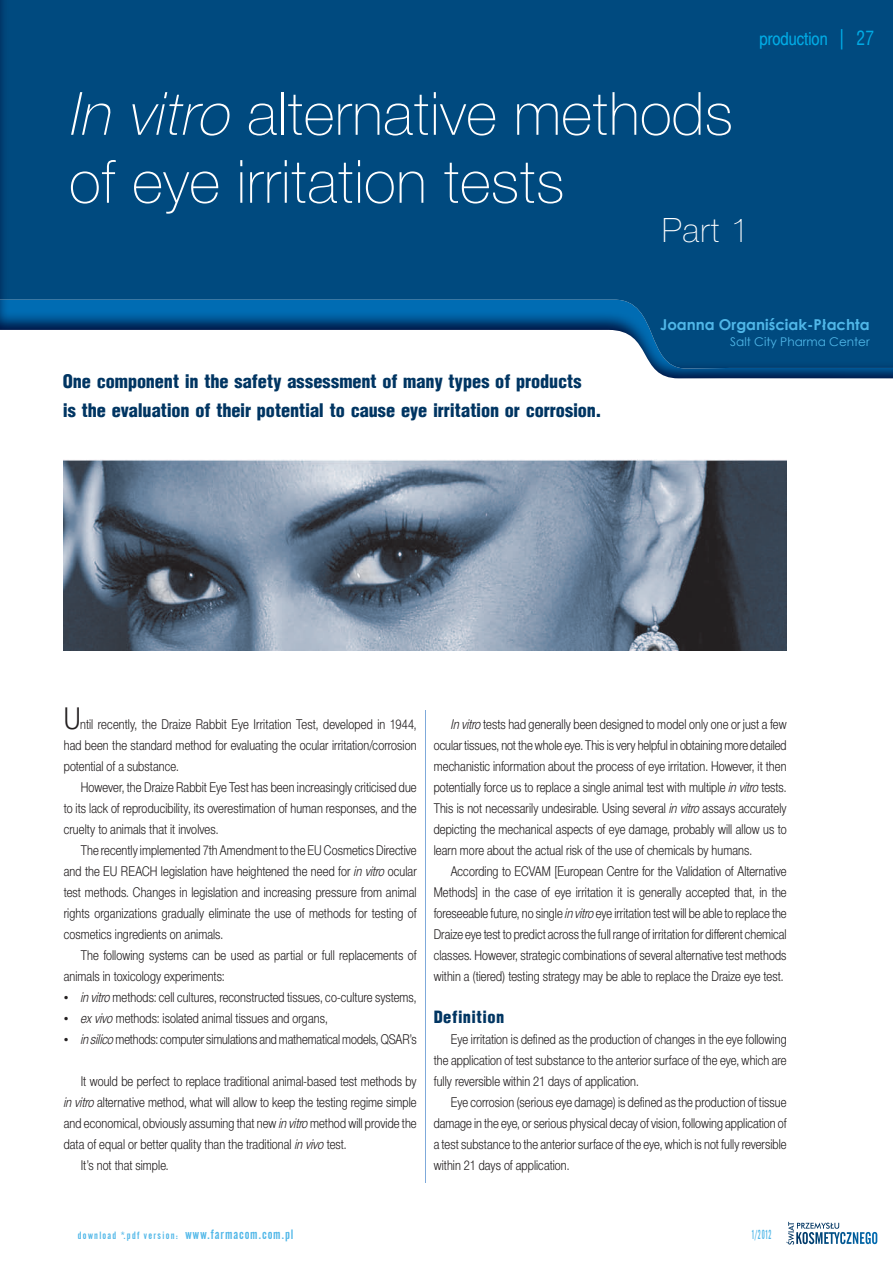
<style>
.page{position:relative;width:893px;height:1263px;background:#fff}
.page>*{position:absolute;margin:0;border:0;box-sizing:border-box;transform-origin:0 0}
.t1{font:59.1px/67.9px "Switzer EFN Thin";color:#fff}
.t2{font:33.3px "Switzer EFN Thin";color:#fff}
.t3{font:30px "Switzer Cnd EFN Light";color:#231f20}
.t4{font:900 18.3px/28.7px "Switzerland Cond";letter-spacing:-.005em;color:#003562}
.t5{font:18px "Switzer Cnd EFN";color:#00abe5}
.t6{font:900 16.5px "Switzerland Cond";letter-spacing:.025em;color:#003562}
.t7{font:700 15px "Century Gothic";color:#50b7e8}
.t8{font:13.5px/21px "Switzer Cnd EFN Light";letter-spacing:.005em;color:#231f20;text-align:justify}
.t9{font:12.9px "Alternate Gothic No 2 BT";color:#50b7e8;scale:.59 1}
.t10{font:12px "Century Gothic";color:#50b7e8}
.t11{font:10.5px "Alternate Gothic No 2 BT";letter-spacing:.125em;color:#50b7e8}
.s1{font-style:italic}
.s2{font-size:21px}
.s3{font-family:"Switzerland Condensed";font-size:19.5px}
.s4{font-family:"Times New Roman"}
.s5{font-size:13.5px}
</style>
<div class="page">
<svg style="left:786px;top:1222px;width:91px;height:23px"></svg>
<img style="left:654px;top:368px;width:239px;height:10px">
<img style="left:0;top:0;width:893px;height:368px">
<hr style="left:425px;top:710px;width:1px;height:472px;background:#7faada">
<img style="left:64px;top:459px;width:723px;height:192px">
<h1 class="t1" style="left:69px;top:79px;width:666px"><span class="s1">In vitro</span> alternative methods of eye irritation tests</h1>
<h2 class="t2" style="left:661px;top:211px;width:90px">Part 1</h2>
<h3 class="t5" style="left:759px;top:28px;width:116px">production <span class="s2">|</span> <span class="s3">27</span></h3>
<h3 class="t4" style="left:63px;top:366px;width:540px">One component in the safety assessment of many types of products<br>is the evaluation of their potential to cause eye irritation or corrosion.</h3>
<p class="t7" style="left:660px;top:313px;width:211px">Joanna Organiściak-Płachta</p>
<p class="t10" style="left:730px;top:333px;width:141px">Salt City Pharma Center</p>
<h3 class="t3" style="left:64px;top:701px;width:18px">U</h3>
<p class="t8" style="left:64px;top:713px;width:354px;text-indent:16px">ntil recently, the Draize Rabbit Eye Irritation Test, developed in 1944, had been the standard method for evaluating the ocular irritation/corrosion potential of a substance.</p>
<p class="t8" style="left:64px;top:776px;width:354px;text-indent:17px">However, the Draize Rabbit Eye Test has been increasingly criticised due to its lack of reproducibility, its overestimation of human responses, and the cruelty to animals that it involves.</p>
<p class="t8" style="left:64px;top:840px;width:354px;text-indent:17px">The recently implemented 7th Amendment to the EU Cosmetics Directive and the EU REACH legislation have heightened the need for <span class="s1">in vitro</span> ocular test methods. Changes in legislation and increasing pressure from animal rights organizations gradually eliminate the use of methods for testing of cosmetics ingredients on animals.</p>
<p class="t8" style="left:64px;top:945px;width:354px;text-indent:17px">The following systems can be used as partial or full replacements of animals in toxicology experiments:</p>
<p class="t8" style="left:64px;top:987px;width:354px"><span class="s4">•</span> <span class="s1">in vitro</span> methods: cell cultures, reconstructed tissues, co-culture systems,</p>
<p class="t8" style="left:64px;top:1008px;width:265px"><span class="s4">•</span> <span class="s1">ex vivo</span> methods: isolated animal tissues and organs,</p>
<p class="t8" style="left:64px;top:1029px;width:354px"><span class="s4">•</span> <span class="s1">in silico</span> methods: computer simulations and mathematical models, QSAR’s</p>
<p class="t8" style="left:81px;top:1071px;width:337px">It would be perfect to replace traditional animal-based test methods by</p>
<p class="t8" style="left:64px;top:1092px;width:354px"><span class="s1">in vitro</span> alternative method, what will allow to keep the testing regime simple</p>
<p class="t8" style="left:64px;top:1113px;width:354px">and economical, obviously assuming that new <span class="s1">in vitro</span> method will provide the</p>
<p class="t8" style="left:64px;top:1134px;width:284px">data of equal or better quality than the traditional <span class="s1">in vivo</span> test.</p>
<p class="t8" style="left:81px;top:1155px;width:89px">It’s not that simple.</p>
<p class="t8" style="left:434px;top:713px;width:354px;text-indent:17px"><span class="s1">In vitro</span> tests had generally been designed to model only one or just a few ocular tissues, not the whole eye. This is very helpful in obtaining more detailed mechanistic information about the process of eye irritation. However, it then potentially force us to replace a single animal test with multiple <span class="s1">in vitro</span> tests.<br>This is not necessarily undesirable. Using several <span class="s1">in vitro</span> assays accurately depicting the mechanical aspects of eye damage, probably will allow us to learn more about the actual risk of the use of chemicals by humans.</p>
<p class="t8" style="left:434px;top:860px;width:354px;text-indent:17px">According to ECVAM [European Centre for the Validation of Alternative Methods] in the case of eye irritation it is generally accepted that, in the foreseeable future, no single <span class="s1">in vitro</span> eye irritation test will be able to replace the Draize eye test to predict across the full range of irritation for different chemical classes. However, strategic combinations of several alternative test methods within a (tiered) testing strategy may be able to replace the Draize eye test.</p>
<p class="t6" style="left:434px;top:1006px;width:72px">Definition</p>
<p class="t8" style="left:434px;top:1028px;width:354px;text-indent:17px">Eye irritation is defined as the production of changes in the eye following the application of test substance to the anterior surface of the eye, which are fully reversible within 21 days of application.</p>
<p class="t8" style="left:434px;top:1091px;width:354px;text-indent:17px">Eye corrosion (serious eye damage) is defined as the production of tissue damage in the eye, or serious physical decay of vision, following application of a test substance to the anterior surface of the eye, which is not fully reversible within 21 days of application.</p>
<p class="t11" style="left:78px;top:1229px;width:217px">download *.pdf version: <span class="s5">www.farmacom.com.pl</span></p>
<p class="t9" style="left:752px;top:1227px;width:34px">1/2012</p>
</div>
